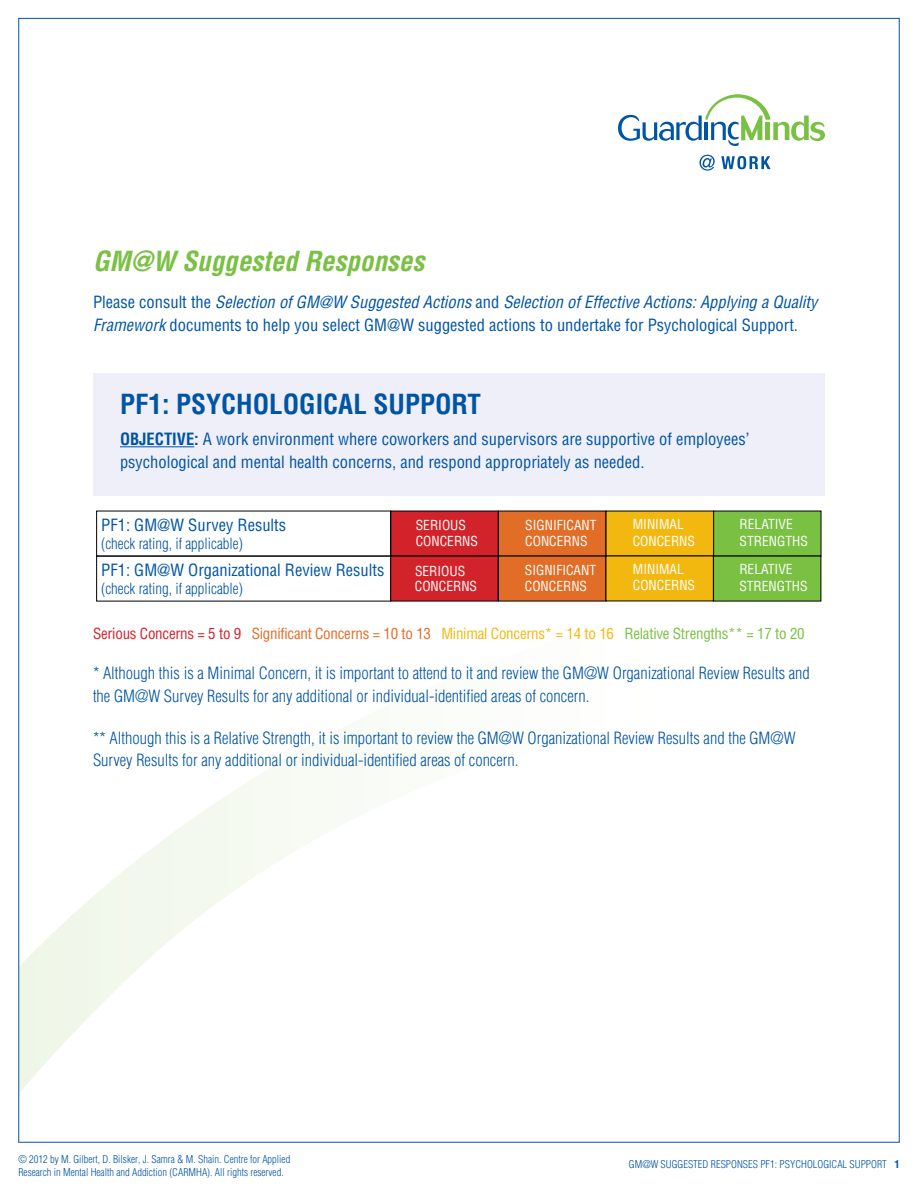
<style>
.page{position:relative;width:918px;height:1188px;background:#fff}
.page>*{position:absolute;margin:0;border:0;box-sizing:border-box;transform-origin:0 0}
.t1{font:700 condensed 27px "Helvetica";color:#0054a4}
.t2{font:italic 700 condensed 27px "Helvetica";color:#7ac143}
.text{font:condensed 16.5px/22.5px "Helvetica";color:#0054a4}
.subtitle{font:300 condensed 16.5px/22.5px "Helvetica";color:#0054a4}
.subtitle-2{font:condensed 15px "Helvetica";letter-spacing:-.015em;color:#e26d26}
.text-2{font:300 condensed 15px "Helvetica";color:#0054a4}
.t3{font:condensed 13.5px/15.9px "Helvetica";color:#fff}
.t4{font:300 condensed 10.5px/12.6px "Helvetica";color:#0054a4}
.s1{font-style:italic}
.s2{font-weight:700}
.s3{color:#d2232a}
.s4{color:#f3b810}
.s5{color:#7ac143}
</style>
<div class="page">
<svg style="left:20px;top:588px;width:802px;height:504px"></svg>
<svg style="left:618px;top:94px;width:207px;height:52px"></svg>
<svg style="left:721px;top:156px;width:50px;height:13px"></svg>
<svg style="left:700px;top:155px;width:15px;height:16px"></svg>
<div style="left:93px;top:373px;width:732px;height:123px;background:#eeeff8"></div>
<hr style="left:120px;top:446px;width:74px;height:1px;background:#0054a4">
<div style="left:391px;top:511px;width:107px;height:45px;background:#d2232a"></div>
<div style="left:498px;top:511px;width:108px;height:45px;background:#e26d26"></div>
<div style="left:498px;top:511px;width:108px;height:45px;border:1px solid #000"></div>
<div style="left:606px;top:511px;width:107px;height:45px;background:#f3b810"></div>
<div style="left:606px;top:511px;width:108px;height:45px;border:1px solid #000"></div>
<div style="left:714px;top:511px;width:107px;height:45px;background:#7ac143"></div>
<div style="left:713px;top:511px;width:108px;height:45px;border:1px solid #000"></div>
<div style="left:96px;top:556px;width:295px;height:45px;border:1px solid #000"></div>
<div style="left:391px;top:556px;width:107px;height:45px;background:#d2232a"></div>
<div style="left:498px;top:556px;width:108px;height:45px;background:#e26d26"></div>
<div style="left:498px;top:556px;width:108px;height:45px;border:1px solid #000"></div>
<div style="left:606px;top:556px;width:107px;height:45px;background:#f3b810"></div>
<div style="left:714px;top:556px;width:107px;height:45px;background:#7ac143"></div>
<p class="t2" style="left:93px;top:244px;width:333px">GM@W Suggested Responses</p>
<p class="text" style="left:93px;top:291px;width:726px">Please consult the <span class="s1">Selection of GM@W Suggested Actions</span> and <span class="s1">Selection of Effective Actions: Applying a Quality<br>Framework</span> documents to help you select GM@W suggested actions to undertake for Psychological Support.</p>
<p class="t1" style="left:120px;top:387px;width:363px">PF1: PSYCHOLOGICAL SUPPORT</p>
<p class="text" style="left:120px;top:428px;width:631px"><span class="s2">OBJECTIVE:</span> A work environment where coworkers and supervisors are supportive of employees’ psychological and mental health concerns, and respond appropriately as needed.</p>
<p class="text" style="left:101px;top:514px;width:186px">PF1: GM@W Survey Results</p>
<p class="text-2" style="left:101px;top:534px;width:143px">(check rating, if applicable)</p>
<p class="text" style="left:101px;top:559px;width:285px">PF1: GM@W Organizational Review Results</p>
<p class="text-2" style="left:101px;top:579px;width:143px">(check rating, if applicable)</p>
<p class="t3" style="left:416px;top:516px;width:64px">SERIOUS<br>CONCERNS</p>
<p class="t3" style="left:525px;top:516px;width:73px">SIGNIFICANT<br>CONCERNS</p>
<p class="t3" style="left:633px;top:516px;width:64px">MINIMAL<br>CONCERNS</p>
<p class="t3" style="left:740px;top:516px;width:70px;line-height:16.5px">RELATIVE<br>STRENGTHS</p>
<p class="t3" style="left:415px;top:564px;width:64px;line-height:14.4px">SERIOUS<br>CONCERNS</p>
<p class="t3" style="left:525px;top:561px;width:73px">SIGNIFICANT<br>CONCERNS</p>
<p class="t3" style="left:633px;top:561px;width:64px">MINIMAL<br>CONCERNS</p>
<p class="t3" style="left:739px;top:561px;width:70px;line-height:16.5px">RELATIVE<br>STRENGTHS</p>
<p class="subtitle-2" style="left:93px;top:624px;width:713px"><span class="s3">Serious Concerns = 5 to 9</span> Significant Concerns = 10 to 13 <span class="s4">Minimal Concerns* = 14 to 16</span> <span class="s5">Relative Strengths** = 17 to 20</span></p>
<p class="subtitle" style="left:93px;top:662px;width:718px">* Although this is a Minimal Concern, it is important to attend to it and review the GM@W Organizational Review Results and the GM@W Survey Results for any additional or individual-identified areas of concern.</p>
<p class="subtitle" style="left:93px;top:726px;width:704px">** Although this is a Relative Strength, it is important to review the GM@W Organizational Review Results and the GM@W<br>Survey Results for any additional or individual-identified areas of concern.</p>
<p class="t4" style="left:18px;top:1153px;width:273px">© 2012 by M. Gilbert, D. Bilsker, J. Samra &amp; M. Shain. Centre for Applied<br>Research in Mental Health and Addiction (CARMHA). All rights reserved.</p>
<p class="t4" style="left:629px;top:1158px;width:272px">GM@W SUGGESTED RESPONSES PF1: PSYCHOLOGICAL SUPPORT <span class="s2">1</span></p>
</div>
